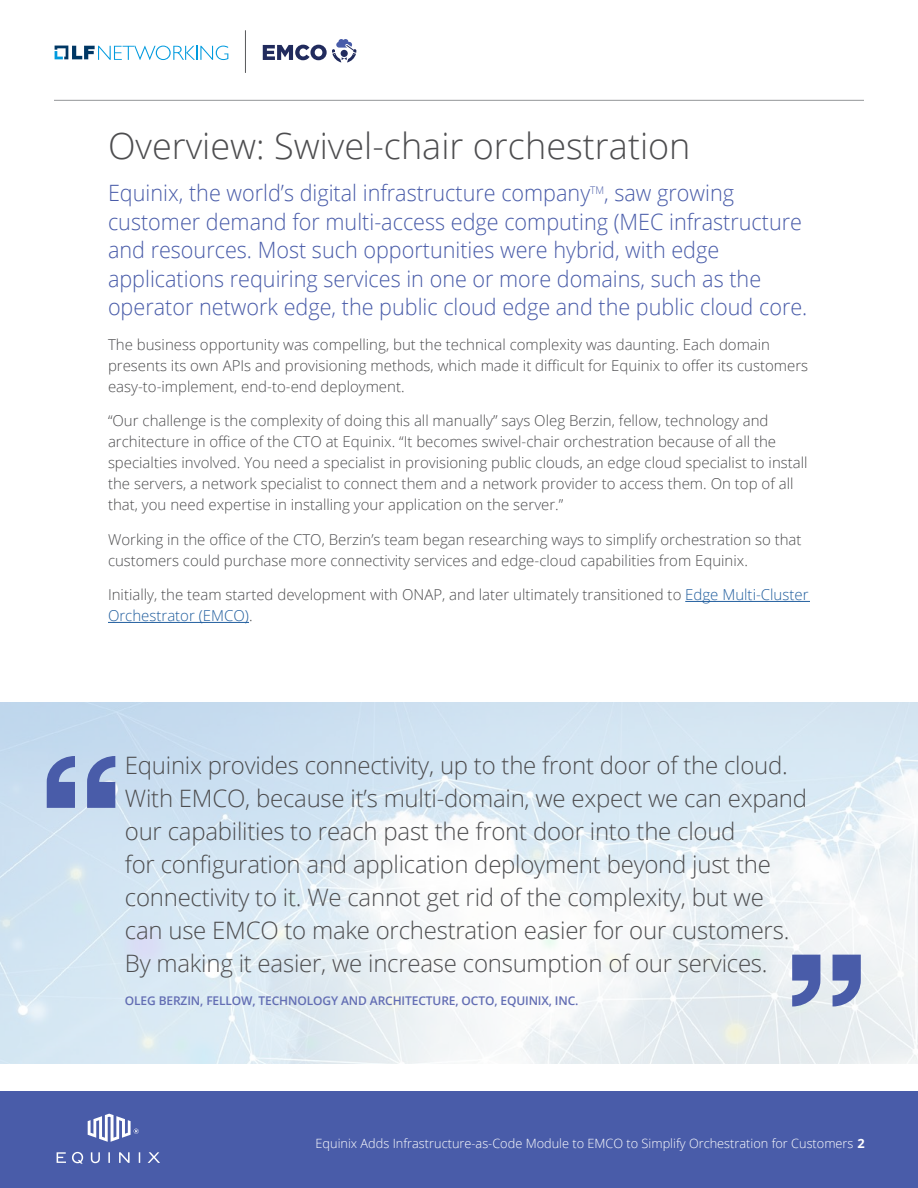
<style>
.page{position:relative;width:918px;height:1188px;background:#fff}
.page>*{position:absolute;margin:0;border:0;box-sizing:border-box;transform-origin:0 0}
.t1{font:300 36px "Open Sans";color:#4d4d4f}
.t2{font:300 24px/33px "Open Sans";letter-spacing:-.01em;color:#4d4d4f}
.t3{font:300 22.5px/28.5px "Open Sans";color:#495ca9;scale:.96 1}
.t4{font:300 15px/21px "Open Sans";color:#4d4d4f}
.t5{font:300 12.75px "Open Sans";color:#fff}
.t6{font:600 12px "Open Sans";letter-spacing:-.01em;color:#626db3}
.s1{color:#215e9e}
.s2{font-weight:700}
</style>
<div class="page">
<div style="left:0;top:1091px;width:918px;height:97px;background:#495ca9"></div>
<svg style="left:57px;top:1152px;width:103px;height:12px"></svg>
<svg style="left:88px;top:1114px;width:51px;height:28px"></svg>
<svg style="left:55px;top:46px;width:173px;height:14px"></svg>
<svg style="left:263px;top:39px;width:93px;height:24px"></svg>
<hr style="left:245px;top:30px;width:1px;height:43px;background:#58595b">
<hr style="left:54px;top:100px;width:810px;height:1px;background:#939598">
<hr style="left:685px;top:601px;width:125px;height:1px;background:#215e9e">
<hr style="left:108px;top:622px;width:141px;height:1px;background:#215e9e">
<img style="left:0;top:702px;width:918px;height:361px">
<svg style="left:87px;top:756px;width:28px;height:52px"></svg>
<svg style="left:47px;top:756px;width:28px;height:52px"></svg>
<svg style="left:792px;top:955px;width:28px;height:52px"></svg>
<svg style="left:833px;top:955px;width:28px;height:52px"></svg>
<h1 class="t1" style="left:108px;top:122px;width:584px">Overview: Swivel-chair orchestration</h1>
<p class="t3" style="left:108px;top:178px;width:730px">Equinix, the world’s digital infrastructure company<sup>TM</sup>, saw growing customer demand for multi-access edge computing (MEC infrastructure and resources. Most such opportunities were hybrid, with edge applications requiring services in one or more domains, such as the operator network edge, the public cloud edge and the public cloud core.</p>
<p class="t4" style="left:108px;top:333px;width:702px">The business opportunity was compelling, but the technical complexity was daunting. Each domain presents its own APIs and provisioning methods, which made it difficult for Equinix to offer its customers easy-to-implement, end-to-end deployment.</p>
<p class="t4" style="left:108px;top:410px;width:701px">“Our challenge is the complexity of doing this all manually” says Oleg Berzin, fellow, technology and architecture in office of the CTO at Equinix. “It becomes swivel-chair orchestration because of all the specialties involved. You need a specialist in provisioning public clouds, an edge cloud specialist to install the servers, a network specialist to connect them and a network provider to access them. On top of all that, you need expertise in installing your application on the server.”</p>
<p class="t4" style="left:108px;top:528px;width:695px">Working in the office of the CTO, Berzin’s team began researching ways to simplify orchestration so that customers could purchase more connectivity services and edge-cloud capabilities from Equinix.</p>
<p class="t4" style="left:108px;top:584px;width:702px">Initially, the team started development with ONAP, and later ultimately transitioned to <span class="s1">Edge Multi-Cluster<br>Orchestrator (EMCO)</span>.</p>
<p class="t2" style="left:125px;top:749px;width:684px">Equinix provides connectivity, up to the front door of the cloud.<br>With EMCO, because it’s multi-domain, we expect we can expand our capabilities to reach past the front door into the cloud<br>for configuration and application deployment beyond just the connectivity to it. We cannot get rid of the complexity, but we can use EMCO to make orchestration easier for our customers.<br>By making it easier, we increase consumption of our services.</p>
<p class="t6" style="left:125px;top:993px;width:455px">OLEG BERZIN, FELLOW, TECHNOLOGY AND ARCHITECTURE, OCTO, EQUINIX, INC.</p>
<p class="t5" style="left:316px;top:1134px;width:551px">Equinix Adds Infrastructure-as-Code Module to EMCO to Simplify Orchestration for Customers <span class="s2">2</span></p>
</div>
